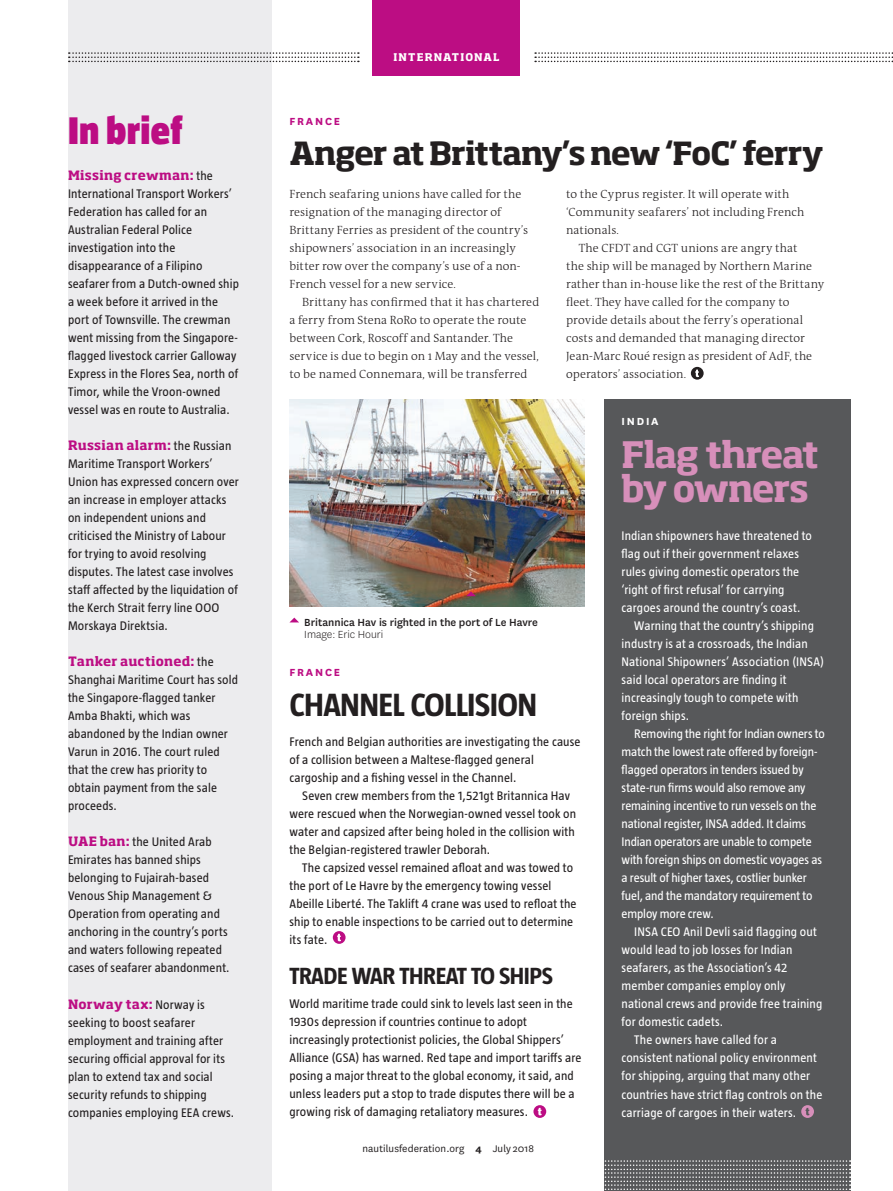
<style>
.page{position:relative;width:893px;height:1191px;background:#fff}
.page>*{position:absolute;margin:0;border:0;box-sizing:border-box;transform-origin:0 0}
.t1{font:900 39.45px "Taz";letter-spacing:.01em;color:#bc0d83}
.t2{font:700 36px/34.5px "Soho Pro";letter-spacing:-.035em;color:#d78fba}
.t3{font:700 33px "Taz";letter-spacing:-.02em;color:#231f20}
.t4{font:700 31.5px "Soho Pro";letter-spacing:-.035em;color:#231f20}
.t5{font:700 24px "Taz";letter-spacing:-.02em;color:#231f20}
.t6{font:12.75px/18px "Taz";letter-spacing:.01em;color:#231f20}
.t7{font:12.75px "Taz";letter-spacing:.01em;color:#fff}
.t8{font:12.75px "Taz";letter-spacing:-.01em;color:#fff}
.t9{font:700 12.75px "Soho Pro";letter-spacing:.02em;color:#bc0d83}
.t10{font:300 12px/18px "The Antiqua B3";letter-spacing:.005em;color:#231f20}
.t11{font:500 12px "National";color:#231f20}
.t12{font:300 12px "National";color:#231f20}
.t13{font:700 12px "National";letter-spacing:.15em;color:#bc0d83}
.t14{font:700 12px "National";letter-spacing:.15em;color:#fff}
.t15{font:11.25px "National";letter-spacing:.01em;color:#231f20}
.t16{font:700 10.5px "Soho Pro";letter-spacing:.115em;color:#fff}
.s1{font-family:"Taz";font-weight:400;color:#231f20}
.s2{font-family:"Soho Pro";font-weight:700;color:#bc0d83}
.s3{font-weight:700}
</style>
<div class="page">
<div style="left:68px;top:0;width:203px;height:1191px;background:#ececee"></div>
<div style="left:603px;top:399px;width:247px;height:792px;background:#57585a"></div>
<svg style="left:69px;top:52px;width:290px;height:10px"></svg>
<div style="left:373px;top:0;width:147px;height:76px;background:#bc0d83"></div>
<svg style="left:535px;top:52px;width:358px;height:10px"></svg>
<div style="left:801px;top:1105px;width:13px;height:12px;background:#d78fba;border-radius:50%"></div>
<svg style="left:805px;top:1107px;width:4px;height:8px"></svg>
<svg style="left:533px;top:1105px;width:13px;height:12px"></svg>
<svg style="left:538px;top:1107px;width:4px;height:8px"></svg>
<div style="left:691px;top:367px;width:13px;height:12px;background:#231f20;border-radius:50%"></div>
<svg style="left:695px;top:369px;width:4px;height:8px"></svg>
<svg style="left:603px;top:1160px;width:248px;height:30px"></svg>
<img style="left:289px;top:399px;width:296px;height:207px">
<svg style="left:290px;top:617px;width:9px;height:5px"></svg>
<svg style="left:466px;top:591px;width:10px;height:5px"></svg>
<svg style="left:333px;top:931px;width:13px;height:12px"></svg>
<svg style="left:337px;top:933px;width:4px;height:8px"></svg>
<h1 class="t1" style="left:68px;top:108px;width:116px">In brief</h1>
<p class="t9" style="left:68px;top:166px;width:146px">Missing crewman: <span class="s1">the</span></p>
<p class="t6" style="left:68px;top:185px;width:172px">International Transport Workers’<br>Federation has called for an<br>Australian Federal Police investigation into the disappearance of a Filipino seafarer from a Dutch-owned ship a week before it arrived in the port of Townsville. The crewman went missing from the Singapore&shy;flagged livestock carrier Galloway<br>Express in the Flores Sea, north of<br>Timor, while the Vroon-owned vessel was en route to Australia.</p>
<p class="t9" style="left:68px;top:436px;width:165px">Russian alarm: <span class="s1">the Russian</span></p>
<p class="t6" style="left:68px;top:455px;width:172px">Maritime Transport Workers’<br>Union has expressed concern over an increase in employer attacks on independent unions and criticised the Ministry of Labour for trying to avoid resolving disputes. The latest case involves staff affected by the liquidation of the Kerch Strait ferry line OOO<br>Morskaya Direktsia.</p>
<p class="t9" style="left:68px;top:652px;width:147px">Tanker auctioned: <span class="s1">the</span></p>
<p class="t6" style="left:68px;top:671px;width:172px">Shanghai Maritime Court has sold the Singapore-flagged tanker<br>Amba Bhakti, which was abandoned by the Indian owner<br>Varun in 2016. The court ruled that the crew has priority to obtain payment from the sale proceeds.</p>
<p class="t6" style="left:68px;top:833px;width:163px"><span class="s2">UAE ban:</span> the United Arab<br>Emirates has banned ships belonging to Fujairah-based<br>Venous Ship Management &amp;<br>Operation from operating and anchoring in the country’s ports and waters following repeated cases of seafarer abandonment.</p>
<p class="t9" style="left:68px;top:994px;width:138px">Norway tax: <span class="s1">Norway is</span></p>
<p class="t6" style="left:68px;top:1013px;width:168px">seeking to boost seafarer employment and training after securing official approval for its plan to extend tax and social security refunds to shipping companies employing EEA crews.</p>
<p class="t16" style="left:393px;top:50px;width:108px">international</p>
<p class="t13" style="left:289px;top:113px;width:51px">FRANCE</p>
<h3 class="t4" style="left:289px;top:130px;width:536px">Anger at Brittany’s new ‘FoC’ ferry</h3>
<p class="t10" style="left:289px;top:185px;width:240px">French seafaring unions have called for the resignation of the managing director of Brittany Ferries as president of the country’s shipowners’ association in an increasingly bitter row over the company’s use of a non-French vessel for a new service.</p>
<p class="t10" style="left:289px;top:293px;width:251px;text-indent:13px">Brittany has confirmed that it has chartered a ferry from Stena RoRo to operate the route between Cork, Roscoff and Santander. The service is due to begin on 1 May and the vessel, to be named Connemara, will be transferred</p>
<p class="t10" style="left:566px;top:185px;width:240px">to the Cyprus register. It will operate with ‘Community seafarers’ not including French nationals.</p>
<p class="t10" style="left:566px;top:239px;width:260px;text-indent:13px">The CFDT and CGT unions are angry that<br>the ship will be managed by Northern Marine rather than in-house like the rest of the Brittany fleet. They have called for the company to provide details about the ferry’s operational costs and demanded that managing director Jean-Marc Roué resign as president of AdF, the operators’ association.</p>
<p class="t11" style="left:304px;top:614px;width:235px">Britannica Hav is righted in the port of Le Havre</p>
<p class="t12" style="left:304px;top:626px;width:80px">Image: Eric Houri</p>
<p class="t13" style="left:289px;top:663px;width:51px">FRANCE</p>
<h3 class="t3" style="left:289px;top:686px;width:249px">CHANNEL COLLISION</h3>
<p class="t6" style="left:289px;top:732px;width:293px">French and Belgian authorities are investigating the cause of a collision between a Maltese-flagged general cargoship and a fishing vessel in the Channel.</p>
<p class="t6" style="left:289px;top:786px;width:288px;text-indent:13px">Seven crew members from the 1,521gt Britannica Hav were rescued when the Norwegian-owned vessel took on water and capsized after being holed in the collision with the Belgian-registered trawler Deborah.</p>
<p class="t6" style="left:289px;top:858px;width:289px;text-indent:13px">The capsized vessel remained afloat and was towed to the port of Le Havre by the emergency towing vessel Abeille Liberté. The Taklift 4 crane was used to refloat the ship to enable inspections to be carried out to determine its fate.</p>
<h3 class="t5" style="left:289px;top:962px;width:265px">TRADE WAR THREAT TO SHIPS</h3>
<p class="t6" style="left:289px;top:995px;width:294px">World maritime trade could sink to levels last seen in the 1930s depression if countries continue to adopt increasingly protectionist policies, the Global Shippers’ Alliance (GSA) has warned. Red tape and import tariffs are posing a major threat to the global economy, it said, and unless leaders put a stop to trade disputes there will be a growing risk of damaging retaliatory measures.</p>
<p class="t15" style="left:363px;top:1140px;width:173px">nautilusfederation.org <span class="s3">4</span> July 2018</p>
<p class="t14" style="left:621px;top:412px;width:38px">INDIA</p>
<h2 class="t2" style="left:621px;top:435px;width:199px">Flag threat by owners</h2>
<p class="t7" style="left:621px;top:529px;width:192px">Indian shipowners have threatened to</p>
<p class="t7" style="left:621px;top:547px;width:179px">flag out if their government relaxes</p>
<p class="t7" style="left:621px;top:565px;width:179px">rules giving domestic operators the</p>
<p class="t7" style="left:621px;top:583px;width:165px">‘right of first refusal’ for carrying</p>
<p class="t7" style="left:621px;top:601px;width:180px">cargoes around the country’s coast.</p>
<p class="t7" style="left:634px;top:619px;width:181px">Warning that the country’s shipping</p>
<p class="t7" style="left:621px;top:637px;width:188px">industry is at a crossroads, the Indian</p>
<p class="t7" style="left:621px;top:655px;width:204px">National Shipowners’ Association (INSA)</p>
<p class="t7" style="left:621px;top:673px;width:167px">said local operators are finding it</p>
<p class="t7" style="left:621px;top:691px;width:178px">increasingly tough to compete with</p>
<p class="t7" style="left:621px;top:709px;width:69px">foreign ships.</p>
<p class="t8" style="left:634px;top:727px;width:192px">Removing the right for Indian owners to</p>
<p class="t8" style="left:621px;top:745px;width:197px">match the lowest rate offered by foreign-</p>
<p class="t8" style="left:621px;top:763px;width:184px">flagged operators in tenders issued by</p>
<p class="t8" style="left:621px;top:781px;width:185px">state-run firms would also remove any</p>
<p class="t8" style="left:621px;top:799px;width:196px">remaining incentive to run vessels on the</p>
<p class="t8" style="left:621px;top:817px;width:186px">national register, INSA added. It claims</p>
<p class="t8" style="left:621px;top:835px;width:192px">Indian operators are unable to compete</p>
<p class="t8" style="left:621px;top:853px;width:202px">with foreign ships on domestic voyages as</p>
<p class="t8" style="left:621px;top:871px;width:187px">a result of higher taxes, costlier bunker</p>
<p class="t8" style="left:621px;top:889px;width:193px">fuel, and the mandatory requirement to</p>
<p class="t8" style="left:621px;top:907px;width:94px">employ more crew.</p>
<p class="t7" style="left:634px;top:925px;width:184px">INSA CEO Anil Devli said flagging out</p>
<p class="t7" style="left:621px;top:943px;width:172px">would lead to job losses for Indian</p>
<p class="t7" style="left:621px;top:961px;width:167px">seafarers, as the Association’s 42</p>
<p class="t7" style="left:621px;top:979px;width:165px">member companies employ only</p>
<p class="t7" style="left:621px;top:997px;width:202px">national crews and provide free training</p>
<p class="t7" style="left:621px;top:1015px;width:103px">for domestic cadets.</p>
<p class="t7" style="left:634px;top:1033px;width:144px">The owners have called for a</p>
<p class="t7" style="left:621px;top:1051px;width:197px">consistent national policy environment</p>
<p class="t7" style="left:621px;top:1069px;width:190px">for shipping, arguing that many other</p>
<p class="t7" style="left:621px;top:1087px;width:202px">countries have strict flag controls on the</p>
<p class="t7" style="left:621px;top:1105px;width:176px">carriage of cargoes in their waters.</p>
</div>
